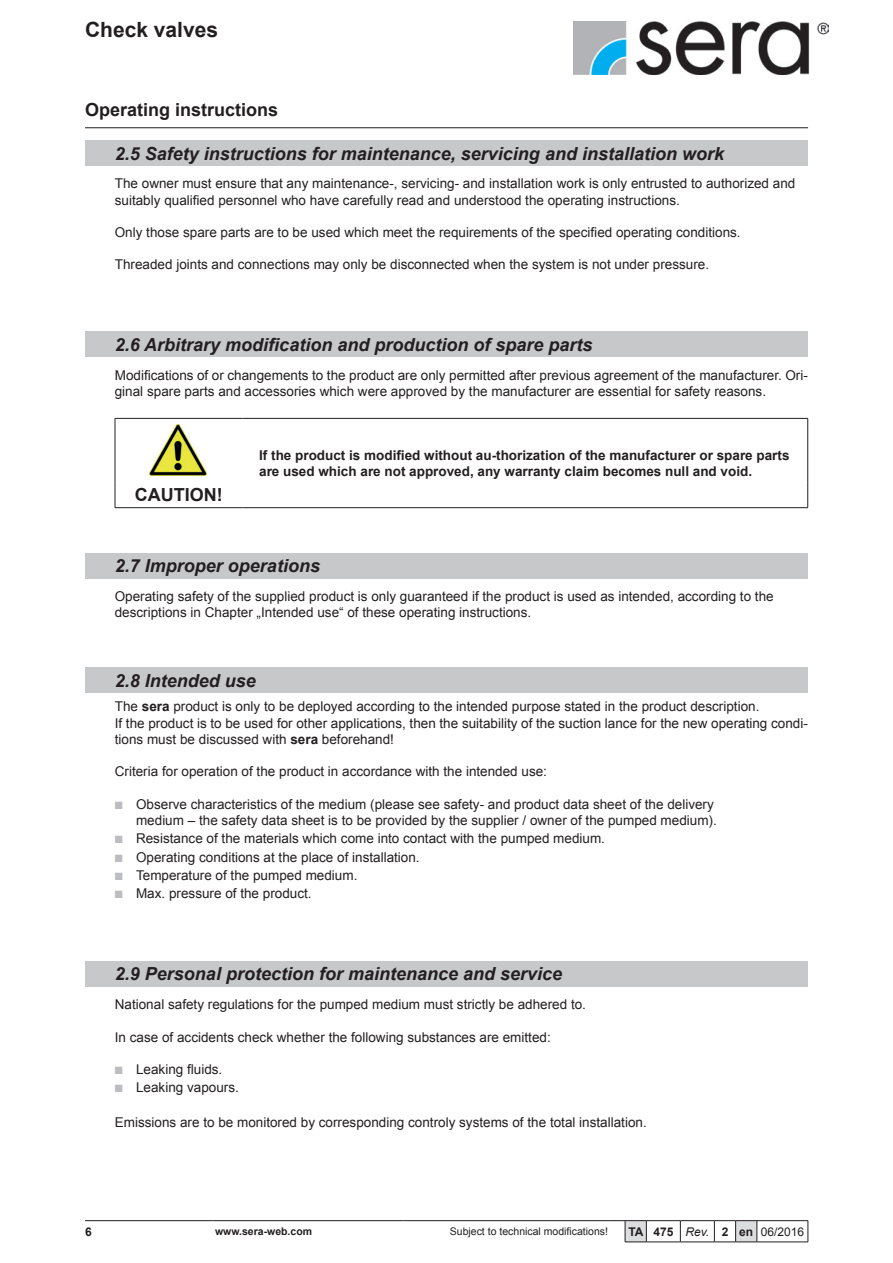
<style>
.page{position:relative;width:893px;height:1263px;background:#fff}
.page>*{position:absolute;margin:0;border:0;box-sizing:border-box;transform-origin:0 0}
.t1{font:700 21px "Arial";color:#231f20}
.t2{font:italic 700 18px "Arial";color:#231f20}
.t3{font:700 18px "Arial";color:#231f20}
.t4{font:13.5px/16.2px "Arial";color:#231f20}
.t5{font:700 13.5px/16.2px "Arial";color:#231f20}
.t6{font:700 12px "Arial";color:#231f20}
.t7{font:10.5px "Arial";color:#231f20}
.t8{font:700 10.5px "Arial";color:#231f20}
.s1{font-weight:700}
.s2{color:#bcbdc0}
.s3{font-weight:400;font-style:italic}
.s4{font-weight:400}
</style>
<div class="page">
<hr style="left:85px;top:1220px;width:128px;height:1px;background:#231f20">
<hr style="left:213px;top:1220px;width:190px;height:1px;background:#231f20">
<hr style="left:403px;top:1220px;width:205px;height:1px;background:#231f20">
<hr style="left:646px;top:1220px;width:34px;height:1px;background:#231f20">
<hr style="left:680px;top:1220px;width:34px;height:1px;background:#231f20">
<svg style="left:680px;top:1221px;width:1px;height:21px"></svg>
<hr style="left:757px;top:1220px;width:51px;height:1px;background:#231f20">
<svg style="left:808px;top:1221px;width:1px;height:21px"></svg>
<hr style="left:646px;top:1242px;width:34px;height:1px;background:#231f20">
<hr style="left:680px;top:1242px;width:34px;height:1px;background:#231f20">
<svg style="left:714px;top:1220px;width:44px;height:23px"></svg>
<hr style="left:757px;top:1242px;width:51px;height:1px;background:#231f20">
<svg style="left:608px;top:1220px;width:39px;height:23px"></svg>
<img style="left:573px;top:21px;width:255px;height:54px">
<hr style="left:85px;top:127px;width:723px;height:1px;background:#231f20">
<hr style="left:115px;top:418px;width:128px;height:1px;background:#231f20">
<hr style="left:115px;top:419px;width:1px;height:63px;background:#231f20">
<hr style="left:243px;top:418px;width:565px;height:1px;background:#231f20">
<hr style="left:807px;top:419px;width:1px;height:63px;background:#231f20">
<svg style="left:115px;top:482px;width:1px;height:25px"></svg>
<svg style="left:807px;top:482px;width:1px;height:25px"></svg>
<hr style="left:115px;top:507px;width:128px;height:1px;background:#231f20">
<hr style="left:243px;top:507px;width:565px;height:1px;background:#231f20">
<img style="left:149px;top:425px;width:58px;height:51px">
<div style="left:85px;top:668px;width:723px;height:25px;background:#c7c8ca"></div>
<div style="left:85px;top:553px;width:723px;height:25px;background:#c7c8ca"></div>
<div style="left:85px;top:332px;width:723px;height:25px;background:#c7c8ca"></div>
<div style="left:85px;top:140px;width:723px;height:26px;background:#c7c8ca"></div>
<div style="left:85px;top:961px;width:723px;height:25px;background:#c7c8ca"></div>
<h1 class="t1" style="left:85px;top:15px;width:135px">Check valves</h1>
<h2 class="t3" style="left:85px;top:98px;width:195px">Operating instructions</h2>
<h2 class="t2" style="left:115px;top:141px;width:611px">2.5 Safety instructions for maintenance, servicing and installation work</h2>
<p class="t4" style="left:115px;top:176px;width:682px">The owner must ensure that any maintenance-, servicing- and installation work is only entrusted to authorized and suitably qualified personnel who have carefully read and understood the operating instructions.</p>
<p class="t4" style="left:115px;top:224px;width:627px">Only those spare parts are to be used which meet the requirements of the specified operating conditions.</p>
<p class="t4" style="left:115px;top:257px;width:596px">Threaded joints and connections may only be disconnected when the system is not under pressure.</p>
<h2 class="t2" style="left:115px;top:333px;width:479px">2.6 Arbitrary modification and production of spare parts</h2>
<p class="t4" style="left:115px;top:367px;width:695px">Modifications of or changements to the product are only permitted after previous agreement of the manufacturer. Ori&shy;ginal spare parts and accessories which were approved by the manufacturer are essential for safety reasons.</p>
<h2 class="t3" style="left:135px;top:483px;width:89px">CAUTION!</h2>
<p class="t5" style="left:259px;top:447px;width:532px">If the product is modified without au-thorization of the manufacturer or spare parts are used which are not approved, any warranty claim becomes null and void.</p>
<h2 class="t2" style="left:115px;top:554px;width:207px">2.7 Improper operations</h2>
<p class="t4" style="left:115px;top:588px;width:660px">Operating safety of the supplied product is only guaranteed if the product is used as intended, according to the descriptions in Chapter „Intended use“ of these operating instructions.</p>
<h2 class="t2" style="left:115px;top:669px;width:143px">2.8 Intended use</h2>
<p class="t4" style="left:115px;top:699px;width:695px">The <span class="s1">sera</span> product is only to be deployed according to the intended purpose stated in the product description.<br>If the product is to be used for other applications, then the suitability of the suction lance for the new operating condi&shy;tions must be discussed with <span class="s1">sera</span> beforehand!</p>
<p class="t4" style="left:115px;top:764px;width:434px">Criteria for operation of the product in accordance with the intended use:</p>
<p class="t4" style="left:115px;top:796px;width:604px;text-align:right"><span class="s2">■</span> Observe characteristics of the medium (please see safety- and product data sheet of the delivery medium – the safety data sheet is to be provided by the supplier / owner of the pumped medium).</p>
<p class="t4" style="left:115px;top:830px;width:492px"><span class="s2">■</span> Resistance of the materials which come into contact with the pumped medium.</p>
<p class="t4" style="left:115px;top:849px;width:306px"><span class="s2">■</span> Operating conditions at the place of installation.</p>
<p class="t4" style="left:115px;top:867px;width:244px"><span class="s2">■</span> Temperature of the pumped medium.</p>
<p class="t4" style="left:115px;top:885px;width:198px"><span class="s2">■</span> Max. pressure of the product.</p>
<h2 class="t2" style="left:115px;top:962px;width:449px">2.9 Personal protection for maintenance and service</h2>
<p class="t4" style="left:115px;top:996px;width:473px">National safety regulations for the pumped medium must strictly be adhered to.</p>
<p class="t4" style="left:115px;top:1029px;width:437px">In case of accidents check whether the following substances are emitted:</p>
<p class="t4" style="left:115px;top:1061px;width:109px"><span class="s2">■</span> Leaking fluids.</p>
<p class="t4" style="left:115px;top:1079px;width:126px"><span class="s2">■</span> Leaking vapours.</p>
<p class="t4" style="left:115px;top:1114px;width:533px">Emissions are to be monitored by corresponding controly systems of the total installation.</p>
<p class="t6" style="left:85px;top:1223px;width:8px">6</p>
<p class="t7" style="left:450px;top:1224px;width:160px">Subject to technical modifications!</p>
<p class="t6" style="left:628px;top:1223px;width:177px">TA 475 <span class="s3">Rev.</span> 2 en <span class="s4">06/2016</span></p>
<p class="t8" style="left:215px;top:1224px;width:99px">www.sera-web.com</p>
</div>
